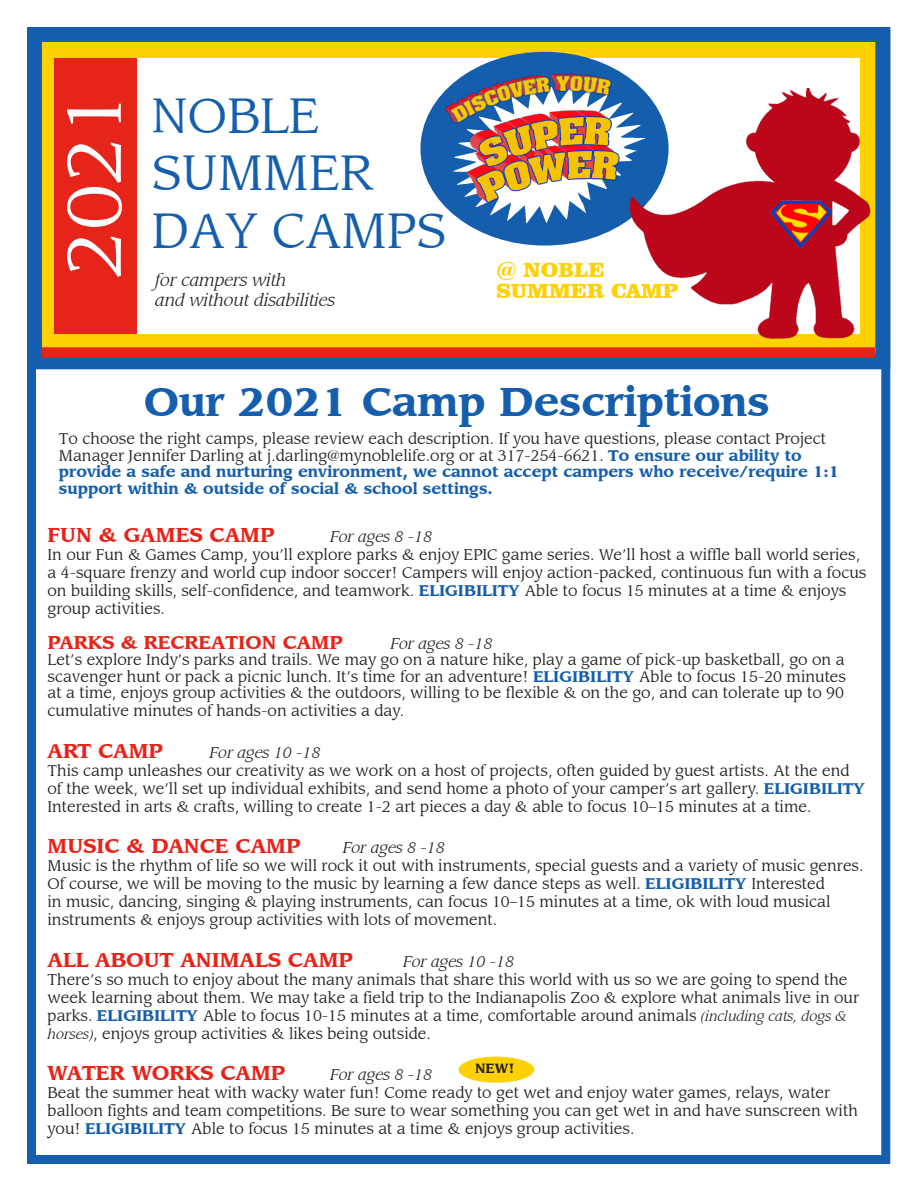
<style>
.page{position:relative;width:918px;height:1188px;background:#fff}
.page>*{position:absolute;margin:0;border:0;box-sizing:border-box;transform-origin:0 0}
.t1{font:73.5px "Advisor S Si";color:#fff;scale:1.08 1}
.t2{font:48px "Advisor S Si";color:#145ead}
.t3{font:700 39px "Advisor S Si";color:#145ead}
.t4{font:900 21px "Clarendon BT";color:#fed105}
.t5{font:700 19.5px "Advisor S Si";color:#e72419}
.t6{font:700 18px "Advisor S Si";color:#e72419}
.t7{font:italic 16.5px "Advisor S Si";color:#231f20}
.t8{font:15px/18px "Advisor S Si";color:#231f20}
.t9{font:italic 15px "Advisor S Si";color:#231f20}
.t10{font:700 12.9px "Advisor S Si";color:#231f20}
.s1{font-weight:700;color:#145ead}
.s2{font-style:italic;font-size:13.5px}
</style>
<div class="page">
<div style="left:458px;top:1057px;width:76px;height:26px;background:#fed105;border-radius:50%"></div>
<div style="left:37px;top:37px;width:841px;height:310px;background:#fed105"></div>
<div style="left:27px;top:27px;width:863px;height:342px;border:15px solid #145ead"></div>
<div style="left:54px;top:58px;width:806px;height:276px;background:#fff"></div>
<div style="left:420px;top:52px;width:249px;height:194px;background:#145ead;border-radius:50%"></div>
<img style="left:445px;top:103px;width:174px;height:121px">
<img style="left:439px;top:61px;width:179px;height:66px">
<img style="left:619px;top:88px;width:272px;height:263px">
<img style="left:767px;top:199px;width:68px;height:50px">
<div style="left:27px;top:30px;width:863px;height:1134px;border:9px solid #145ead"></div>
<div style="left:54px;top:58px;width:83px;height:276px;background:#e72419"></div>
<div style="left:42px;top:347px;width:833px;height:11px;background:#e72419"></div>
<p class="t1" style="left:50px;top:277px;width:176px;rotate:-90deg">2021</p>
<p class="t2" style="left:151px;top:86px;width:170px">NOBLE</p>
<p class="t2" style="left:151px;top:144px;width:223px">SUMMER</p>
<p class="t2" style="left:151px;top:202px;width:297px">DAY CAMPS</p>
<p class="t7" style="left:155px;top:270px;width:133px">for campers with</p>
<p class="t7" style="left:155px;top:290px;width:181px">and without disabilities</p>
<p class="t4" style="left:496px;top:256px;width:110px">@ NOBLE</p>
<p class="t4" style="left:496px;top:277px;width:184px">SUMMER CAMP</p>
<p class="t3" style="left:144px;top:378px;width:627px">Our 2021 Camp Descriptions</p>
<p class="t8" style="left:59px;top:431px;width:782px;line-height:16.5px">To choose the right camps, please review each description. If you have questions, please contact Project Manager Jennifer Darling at j.darling@mynoblelife.org or at 317-254-6621. <span class="s1">To ensure our ability to provide a safe and nurturing environment, we cannot accept campers who receive/require 1:1 support within &amp; outside of social &amp; school settings.</span></p>
<p class="t5" style="left:48px;top:523px;width:229px">FUN &amp; GAMES CAMP</p>
<p class="t9" style="left:330px;top:528px;width:103px">For ages 8 -18</p>
<p class="t8" style="left:48px;top:546px;width:820px">In our Fun &amp; Games Camp, you’ll explore parks &amp; enjoy EPIC game series. We’ll host a wiffle ball world series, a 4-square frenzy and world cup indoor soccer! Campers will enjoy action-packed, continuous fun with a focus on building skills, self-confidence, and teamwork. <span class="s1">ELIGIBILITY</span> Able to focus 15 minutes at a time &amp; enjoys group activities.</p>
<p class="t6" style="left:48px;top:631px;width:297px">PARKS &amp; RECREATION CAMP</p>
<p class="t9" style="left:390px;top:634px;width:103px">For ages 8 -18</p>
<p class="t8" style="left:48px;top:652px;width:800px;line-height:16.5px;text-align:justify">Let’s explore Indy’s parks and trails. We may go on a nature hike, play a game of pick-up basketball, go on a scavenger hunt or pack a picnic lunch. It’s time for an adventure! <span class="s1">ELIGIBILITY</span> Able to focus 15-20 minutes at a time, enjoys group activities &amp; the outdoors, willing to be flexible &amp; on the go, and can tolerate up to 90</p>
<p class="t8" style="left:48px;top:702px;width:358px">cumulative minutes of hands-on activities a day.</p>
<p class="t5" style="left:48px;top:739px;width:117px">ART CAMP</p>
<p class="t9" style="left:210px;top:743px;width:112px">For ages 10 -18</p>
<p class="t8" style="left:48px;top:762px;width:804px">This camp unleashes our creativity as we work on a host of projects, often guided by guest artists. At the end</p>
<p class="t8" style="left:48px;top:780px;width:819px">of the week, we’ll set up individual exhibits, and send home a photo of your camper’s art gallery. <span class="s1">ELIGIBILITY<br></span>Interested in arts &amp; crafts, willing to create 1-2 art pieces a day &amp; able to focus 10–15 minutes at a time.</p>
<p class="t5" style="left:48px;top:834px;width:254px">MUSIC &amp; DANCE CAMP</p>
<p class="t9" style="left:343px;top:838px;width:103px">For ages 8 -18</p>
<p class="t8" style="left:48px;top:857px;width:818px">Music is the rhythm of life so we will rock it out with instruments, special guests and a variety of music genres.<br>Of course, we will be moving to the music by learning a few dance steps as well. <span class="s1">ELIGIBILITY</span> Interested<br>in music, dancing, singing &amp; playing instruments, can focus 10–15 minutes at a time, ok with loud musical instruments &amp; enjoys group activities with lots of movement.</p>
<p class="t5" style="left:48px;top:948px;width:307px">ALL ABOUT ANIMALS CAMP</p>
<p class="t9" style="left:403px;top:952px;width:112px">For ages 10 -18</p>
<p class="t8" style="left:48px;top:970px;width:813px">There’s so much to enjoy about the many animals that share this world with us so we are going to spend the week learning about them. We may take a field trip to the Indianapolis Zoo &amp; explore what animals live in our parks. <span class="s1">ELIGIBILITY</span> Able to focus 10-15 minutes at a time, comfortable around animals <span class="s2">(including cats, dogs &amp; horses)</span>, enjoys group activities &amp; likes being outside.</p>
<p class="t5" style="left:48px;top:1061px;width:239px">WATER WORKS CAMP</p>
<p class="t9" style="left:330px;top:1065px;width:103px">For ages 8 -18</p>
<p class="t8" style="left:48px;top:1084px;width:812px">Beat the summer heat with wacky water fun! Come ready to get wet and enjoy water games, relays, water balloon fights and team competitions. Be sure to wear something you can get wet in and have sunscreen with you! <span class="s1">ELIGIBILITY</span> Able to focus 15 minutes at a time &amp; enjoys group activities.</p>
<p class="t10" style="left:475px;top:1061px;width:41px">NEW!</p>
</div>
